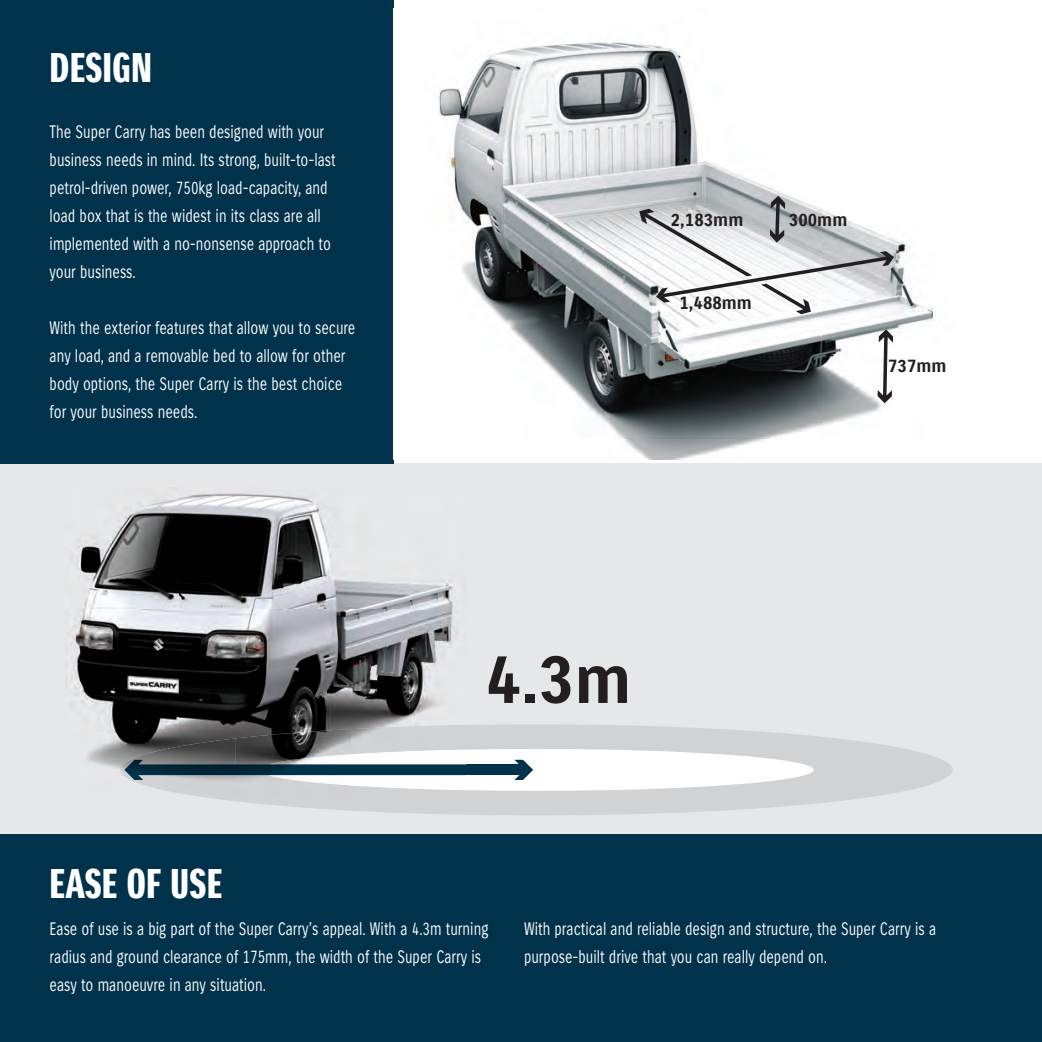
<style>
.page{position:relative;width:1042px;height:1042px;background:#fff}
.page>*{position:absolute;margin:0;border:0;box-sizing:border-box;transform-origin:0 0}
.t1{font:66.5px "Suzuki PRO Bold";color:#231f20}
.t2{font:40.25px "Suzuki Headline";color:#fff}
.t3{font:17.5px/28px "Suzuki";color:#fff;scale:.8 1}
.t4{font:17.5px "Suzuki PRO Bold";color:#231f20}
</style>
<div class="page">
<div style="left:0;top:464px;width:1042px;height:382px;background:#e6e7e9"></div>
<div style="left:0;top:834px;width:1042px;height:208px;background:#00324c"></div>
<div style="left:0;top:0;width:394px;height:464px;background:#00324c"></div>
<img style="left:438px;top:41px;width:498px;height:419px">
<svg style="left:877px;top:329px;width:16px;height:74px"></svg>
<svg style="left:639px;top:196px;width:255px;height:118px"></svg>
<div style="left:120px;top:724px;width:832px;height:91px;background:#d1d2d4;border-radius:50%"></div>
<div style="left:259px;top:749px;width:555px;height:42px;background:#fff;border-radius:50%"></div>
<div style="left:131px;top:764px;width:395px;height:11px;background:#00324c"></div>
<svg style="left:514px;top:760px;width:19px;height:20px"></svg>
<img style="left:65px;top:487px;width:344px;height:245px">
<img style="left:409px;top:581px;width:48px;height:137px">
<img style="left:87px;top:732px;width:149px;height:37px">
<img style="left:120px;top:738px;width:116px;height:56px">
<img style="left:236px;top:729px;width:115px;height:51px">
<img style="left:351px;top:725px;width:86px;height:14px">
<img style="left:268px;top:749px;width:198px;height:41px">
<img style="left:143px;top:764px;width:323px;height:11px">
<img style="left:124px;top:760px;width:19px;height:20px">
<h2 class="t2" style="left:50px;top:44px;width:104px">DESIGN</h2>
<p class="t3" style="left:50px;top:118px;width:359px">The Super Carry has been designed with your business needs in mind. Its strong, built-to-last petrol-driven power, 750kg load-capacity, and load box that is the widest in its class are all implemented with a no-nonsense approach to your business.</p>
<p class="t3" style="left:50px;top:314px;width:384px">With the exterior features that allow you to secure any load, and a removable bed to allow for other body options, the Super Carry is the best choice for your business needs.</p>
<h2 class="t2" style="left:50px;top:861px;width:174px">EASE OF USE</h2>
<p class="t4" style="left:671px;top:209px;width:74px">2,183mm</p>
<p class="t4" style="left:789px;top:209px;width:60px">300mm</p>
<p class="t4" style="left:679px;top:292px;width:74px">1,488mm</p>
<p class="t4" style="left:888px;top:355px;width:60px">737mm</p>
<h1 class="t1" style="left:485px;top:639px;width:148px">4.3m</h1>
<p class="t3" style="left:50px;top:914px;width:550px">Ease of use is a big part of the Super Carry’s appeal. With a 4.3m turning radius and ground clearance of 175mm, the width of the Super Carry is easy to manoeuvre in any situation.</p>
<p class="t3" style="left:524px;top:914px;width:517px">With practical and reliable design and structure, the Super Carry is a purpose-built drive that you can really depend on.</p>
</div>
